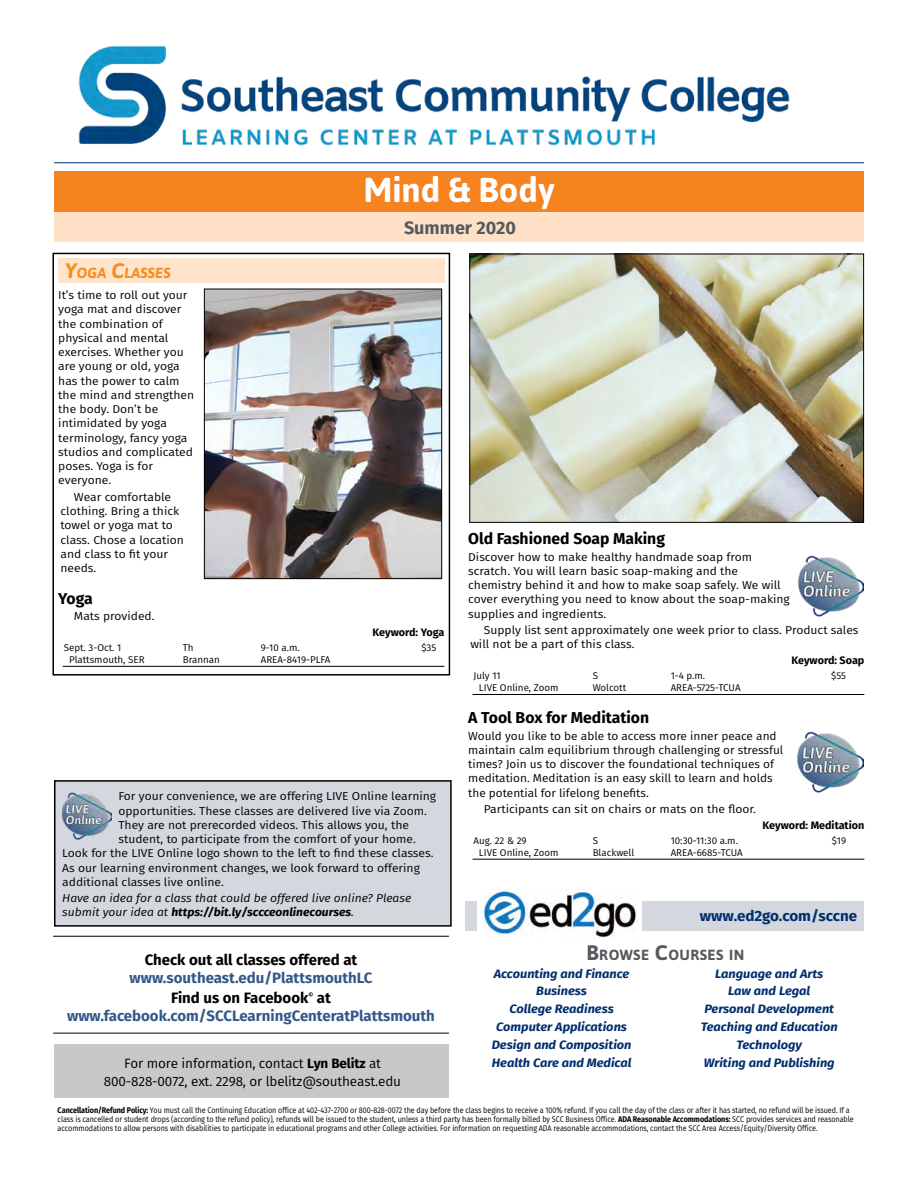
<style>
.page{position:relative;width:918px;height:1188px;background:#fff}
.page>*{position:absolute;margin:0;border:0;box-sizing:border-box;transform-origin:0 0}
.t1{font:700 34.5px "Asap";color:#fff}
.t2{font:700 18px "Fira Sans";color:#565a5f}
.t3{font:700 15.75px "Fira Sans";color:#000}
.t4{font:700 15px/18px "Fira Sans";color:#335889;text-align:center}
.t5{font:700 15px "Fira Sans";color:#000}
.OL_website{font:700 14.85px "Fira Sans";color:#002f6e}
.Job_Enhancement_Ad_H{font:700 14.7px "Asap";letter-spacing:.03em;color:#565a5f}
.subheader_PI_-_3_col{font:italic 700 14.7px "Asap";color:#f78d1e}
.t6{font:13.5px/18px "Fira Sans";letter-spacing:-.01em;color:#000;text-align:center}
.OL_Ed2Go_topics{font:italic 700 12.15px "Fira Sans";color:#002f6e;scale:1.06 1}
.class_description{font:11.55px/14.2px "Fira Sans";color:#000;scale:1.06 1}
.class_description-2{font:11.55px/14.2px "Fira Sans";color:#000}
.class_details{font:11.55px/14.2px "Fira Sans";color:#000;scale:1.06 1}
.class_description-3{font:italic 11.55px/14.2px "Fira Sans";color:#000;scale:1.06 1}
.class_details_3_col{font:11.55px/14.2px "Fira Sans";color:#000;scale:1.06 1}
.keyword{font:700 10.8px "Fira Sans";color:#000}
.logistics{font:9.75px "Fira Sans";color:#000}
.t7{font:8.25px/9px "Fira Sans";letter-spacing:-.01em;color:#000;scale:.88 1}
.t8{font:700 6.15px "Fira Sans";color:#000}
.s1{font-size:21px}
.s2{font-weight:700}
.s3{color:#000}
</style>
<div class="page">
<hr style="left:473px;top:694px;width:391px;height:1px;background:#000">
<hr style="left:473px;top:859px;width:391px;height:1px;background:#000">
<img style="left:798px;top:555px;width:66px;height:62px">
<img style="left:797px;top:731px;width:66px;height:62px">
<hr style="left:54px;top:162px;width:810px;height:1px;background:#002f6e">
<img style="left:78px;top:46px;width:712px;height:100px">
<div style="left:55px;top:781px;width:396px;height:145px;background:#d4d7de"></div>
<div style="left:54px;top:780px;width:398px;height:147px;border:2px solid #000"></div>
<img style="left:62px;top:792px;width:50px;height:48px">
<div style="left:54px;top:1044px;width:395px;height:54px;background:#c7c8ca"></div>
<div style="left:54px;top:171px;width:810px;height:41px;background:#f58320"></div>
<div style="left:54px;top:212px;width:810px;height:30px;background:#fee1c6"></div>
<hr style="left:53px;top:936px;width:396px;height:1px;background:#000">
<hr style="left:53px;top:1033px;width:396px;height:1px;background:#000">
<img style="left:469px;top:253px;width:395px;height:270px">
<svg style="left:52px;top:252px;width:399px;height:424px"></svg>
<img style="left:204px;top:288px;width:238px;height:291px">
<div style="left:466px;top:902px;width:398px;height:29px;background:#d4d7de"></div>
<div style="left:478px;top:890px;width:164px;height:48px;background:#fff"></div>
<img style="left:482px;top:891px;width:154px;height:47px">
<p class="t1" style="left:363px;top:167px;width:193px">Mind &amp; Body</p>
<p class="t2" style="left:404px;top:212px;width:114px">Summer 2020</p>
<p class="subheader_PI_-_3_col" style="left:65px;top:263px;width:107px"><span class="s1">Y</span>OGA <span class="s1">C</span>LASSES</p>
<p class="class_description" style="left:58px;top:288px;width:130px">It’s time to roll out your yoga mat and discover the combination of physical and mental exercises. Whether you are young or old, yoga has the power to calm the mind and strengthen the body. Don’t be intimidated by yoga terminology, fancy yoga studios and complicated poses. Yoga is for everyone.</p>
<p class="class_details_3_col" style="left:60px;top:489px;width:118px;text-indent:14px">Wear comfortable clothing. Bring a thick towel or yoga mat to class. Chose a location and class to fit your needs.</p>
<p class="t3" style="left:58px;top:585px;width:36px">Yoga</p>
<p class="class_details" style="left:74px;top:609px;width:78px">Mats provided.</p>
<p class="keyword" style="left:373px;top:623px;width:73px">Keyword: Yoga</p>
<p class="logistics" style="left:64px;top:640px;width:59px">Sept. 3-Oct. 1</p>
<p class="logistics" style="left:183px;top:640px;width:12px">Th</p>
<p class="logistics" style="left:261px;top:640px;width:40px">9-10 a.m.</p>
<p class="logistics" style="left:421px;top:640px;width:16px">$35</p>
<p class="logistics" style="left:69px;top:652px;width:77px">Plattsmouth, SER</p>
<p class="logistics" style="left:183px;top:652px;width:39px">Brannan</p>
<p class="logistics" style="left:261px;top:652px;width:71px">AREA-8419-PLFA</p>
<p class="class_description" style="left:118px;top:789px;width:301px">For your convenience, we are offering LIVE Online learning</p>
<p class="class_description" style="left:118px;top:803px;width:293px">opportunities. These classes are delivered live via Zoom.</p>
<p class="class_description" style="left:118px;top:817px;width:276px">They are not prerecorded videos. This allows you, the</p>
<p class="class_description" style="left:118px;top:832px;width:282px">student, to participate from the comfort of your home.</p>
<p class="class_description" style="left:62px;top:846px;width:352px">Look for the LIVE Online logo shown to the left to find these classes.</p>
<p class="class_description" style="left:62px;top:860px;width:339px">As our learning environment changes, we look forward to offering</p>
<p class="class_description" style="left:62px;top:874px;width:154px">additional classes live online.</p>
<p class="class_description-3" style="left:62px;top:891px;width:331px">Have an idea for a class that could be offered live online? Please submit your idea at <span class="s2">https://bit.ly/sccceonlinecourses</span>.</p>
<p class="t4" style="left:130px;top:950px;width:245px"><span class="s3">Check out all classes offered at </span>www.southeast.edu/PlattsmouthLC</p>
<p class="t5" style="left:171px;top:985px;width:139px">Find us on Facebook</p>
<p class="t8" style="left:308px;top:989px;width:6px">©</p>
<p class="t4" style="left:67px;top:988px;width:369px;text-align:left;text-indent:250px"><span class="s3">at </span>www.facebook.com/SCCLearningCenteratPlattsmouth</p>
<p class="t6" style="left:104px;top:1054px;width:299px">For more information, contact <span class="s2">Lyn Belitz</span> at<br>800-828-0072, ext. 2298, or lbelitz@southeast.edu</p>
<p class="t3" style="left:468px;top:525px;width:198px">Old Fashioned Soap Making</p>
<p class="class_description" style="left:468px;top:549px;width:305px">Discover how to make healthy handmade soap from scratch. You will learn basic soap-making and the chemistry behind it and how to make soap safely. We will cover everything you need to know about the soap-making supplies and ingredients.</p>
<p class="class_details" style="left:470px;top:623px;width:368px;text-indent:14px">Supply list sent approximately one week prior to class. Product sales will not be a part of this class.</p>
<p class="keyword" style="left:791px;top:651px;width:74px">Keyword: Soap</p>
<p class="logistics" style="left:474px;top:668px;width:29px">July 11</p>
<p class="logistics" style="left:593px;top:668px;width:7px">S</p>
<p class="logistics" style="left:671px;top:668px;width:36px">1-4 p.m.</p>
<p class="logistics" style="left:831px;top:668px;width:16px">$55</p>
<p class="logistics" style="left:479px;top:680px;width:81px">LIVE Online, Zoom</p>
<p class="logistics" style="left:593px;top:680px;width:35px">Wolcott</p>
<p class="logistics" style="left:671px;top:680px;width:71px">AREA-5725-TCUA</p>
<p class="t3" style="left:468px;top:704px;width:182px">A Tool Box for Meditation</p>
<p class="class_description-2" style="left:468px;top:728px;width:317px">Would you like to be able to access more inner peace and maintain calm equilibrium through challenging or stressful times? Join us to discover the foundational techniques of meditation. Meditation is an easy skill to learn and holds the potential for lifelong benefits.</p>
<p class="class_details" style="left:484px;top:802px;width:258px">Participants can sit on chairs or mats on the floor.</p>
<p class="keyword" style="left:763px;top:816px;width:103px">Keyword: Meditation</p>
<p class="logistics" style="left:474px;top:833px;width:55px">Aug. 22 &amp; 29</p>
<p class="logistics" style="left:593px;top:833px;width:7px">S</p>
<p class="logistics" style="left:671px;top:833px;width:69px">10:30-11:30 a.m.</p>
<p class="logistics" style="left:832px;top:833px;width:16px">$19</p>
<p class="logistics" style="left:479px;top:845px;width:81px">LIVE Online, Zoom</p>
<p class="logistics" style="left:593px;top:845px;width:43px">Blackwell</p>
<p class="logistics" style="left:671px;top:845px;width:74px">AREA-6685-TCUA</p>
<p class="OL_website" style="left:700px;top:903px;width:159px">www.ed2go.com/sccne</p>
<p class="Job_Enhancement_Ad_H" style="left:586px;top:945px;width:159px"><span class="s1">B</span>ROWSE <span class="s1">C</span>OURSES IN</p>
<p class="OL_Ed2Go_topics" style="left:494px;top:963px;width:130px">Accounting and Finance</p>
<p class="OL_Ed2Go_topics" style="left:536px;top:981px;width:49px">Business</p>
<p class="OL_Ed2Go_topics" style="left:509px;top:999px;width:100px">College Readiness</p>
<p class="OL_Ed2Go_topics" style="left:496px;top:1017px;width:125px">Computer Applications</p>
<p class="OL_Ed2Go_topics" style="left:492px;top:1034px;width:133px">Design and Composition</p>
<p class="OL_Ed2Go_topics" style="left:492px;top:1052px;width:133px">Health Care and Medical</p>
<p class="OL_Ed2Go_topics" style="left:715px;top:963px;width:104px">Language and Arts</p>
<p class="OL_Ed2Go_topics" style="left:728px;top:981px;width:79px">Law and Legal</p>
<p class="OL_Ed2Go_topics" style="left:704px;top:999px;width:124px">Personal Development</p>
<p class="OL_Ed2Go_topics" style="left:701px;top:1017px;width:131px">Teaching and Education</p>
<p class="OL_Ed2Go_topics" style="left:736px;top:1034px;width:63px">Technology</p>
<p class="OL_Ed2Go_topics" style="left:704px;top:1052px;width:125px">Writing and Publishing</p>
<p class="t7" style="left:58px;top:1106px;width:906px"><span class="s2">Cancellation/Refund Policy:</span> You must call the Continuing Education office at 402-437-2700 or 800-828-0072 the day before the class begins to receive a 100% refund. If you call the day of the class or after it has started, no refund will be issued. If a class is cancelled or student drops (according to the refund policy), refunds will be issued to the student, unless a third party has been formally billed by SCC Business Office. <span class="s2">ADA Reasonable Accommodations:</span> SCC provides services and reasonable accommodations to allow persons with disabilities to participate in educational programs and other College activities. For information on requesting ADA reasonable accommodations, contact the SCC Area Access/Equity/Diversity Office.</p>
</div>
